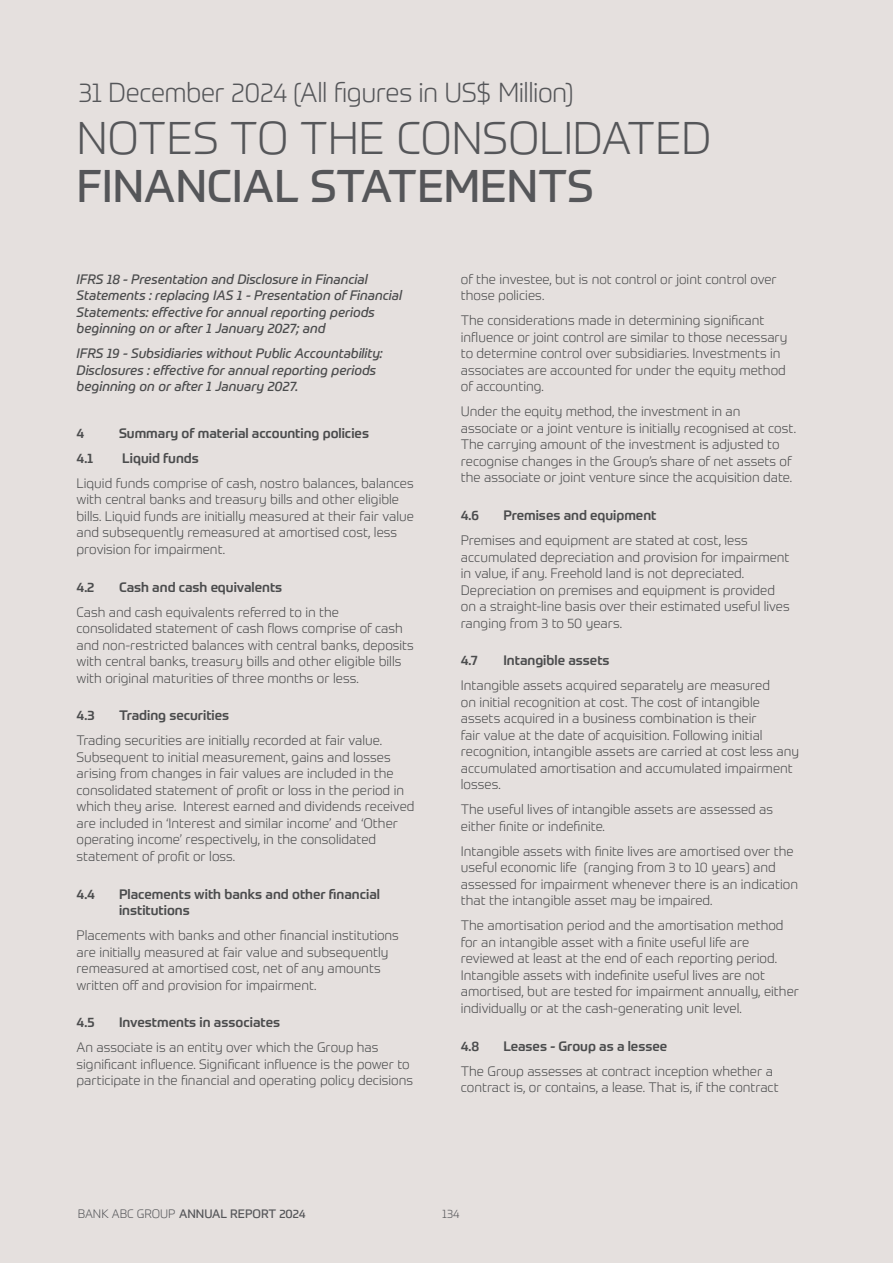
<style>
.page{position:relative;width:893px;height:1263px;background:#e5e0de}
.page>*{position:absolute;margin:0;border:0;box-sizing:border-box;transform-origin:0 0}
.t1{font:300 45px "Prometo";letter-spacing:-.01em;color:#555659}
.t2{font:45px "Prometo";letter-spacing:-.005em;color:#555659}
.t3{font:300 27px "Prometo";letter-spacing:-.02em;color:#555659}
.t4{font:300 13.5px/16.5px "Prometo";color:#4b4c4d}
.t5{font:italic 13.5px/16.5px "Prometo";color:#4b4c4d}
.t6{font:500 13.5px/16.5px "Prometo";color:#4b4c4d}
.t7{font:12px "Prometo";color:#555659}
.t8{font:300 12px "Prometo";color:#555659}
.s1{font-weight:300}
</style>
<div class="page">
<h2 class="t3" style="left:79px;top:76px;width:496px">31 December 2024 (All figures in US$ Million)</h2>
<h1 class="t1" style="left:77px;top:111px;width:637px">NOTES TO THE CONSOLIDATED</h1>
<h1 class="t2" style="left:77px;top:158px;width:518px">FINANCIAL STATEMENTS</h1>
<p class="t5" style="left:77px;top:271px;width:327px">IFRS 18 - Presentation and Disclosure in Financial Statements : replacing IAS 1 - Presentation of Financial Statements: effective for annual reporting periods beginning on or after 1 January 2027; and</p>
<p class="t5" style="left:77px;top:345px;width:308px">IFRS 19 - Subsidiaries without Public Accountability:<br>Disclosures : effective for annual reporting periods beginning on or after 1 January 2027.</p>
<p class="t6" style="left:77px;top:425px;width:9px">4</p>
<p class="t6" style="left:119px;top:425px;width:251px">Summary of material accounting policies</p>
<p class="t6" style="left:77px;top:450px;width:19px">4.1</p>
<p class="t6" style="left:122px;top:450px;width:78px">Liquid funds</p>
<p class="t4" style="left:77px;top:475px;width:339px">Liquid funds comprise of cash, nostro balances, balances with central banks and treasury bills and other eligible bills. Liquid funds are initially measured at their fair value and subsequently remeasured at amortised cost, less provision for impairment.</p>
<p class="t6" style="left:77px;top:578px;width:19px">4.2</p>
<p class="t6" style="left:119px;top:578px;width:165px">Cash and cash equivalents</p>
<p class="t4" style="left:77px;top:603px;width:339px">Cash and cash equivalents referred to in the consolidated statement of cash flows comprise of cash and non-restricted balances with central banks, deposits with central banks, treasury bills and other eligible bills with original maturities of three months or less.</p>
<p class="t6" style="left:77px;top:707px;width:20px">4.3</p>
<p class="t6" style="left:119px;top:707px;width:112px">Trading securities</p>
<p class="t4" style="left:77px;top:732px;width:339px">Trading securities are initially recorded at fair value.<br>Subsequent to initial measurement, gains and losses arising from changes in fair values are included in the consolidated statement of profit or loss in the period in which they arise. Interest earned and dividends received are included in ‘Interest and similar income’ and ‘Other operating income’ respectively, in the consolidated statement of profit or loss.</p>
<p class="t6" style="left:77px;top:885px;width:20px">4.4</p>
<p class="t6" style="left:119px;top:885px;width:263px">Placements with banks and other financial institutions</p>
<p class="t4" style="left:77px;top:927px;width:324px">Placements with banks and other financial institutions are initially measured at fair value and subsequently remeasured at amortised cost, net of any amounts written off and provision for impairment.</p>
<p class="t6" style="left:77px;top:1014px;width:20px">4.5</p>
<p class="t6" style="left:119px;top:1014px;width:163px">Investments in associates</p>
<p class="t4" style="left:77px;top:1039px;width:338px">An associate is an entity over which the Group has significant influence. Significant influence is the power to participate in the financial and operating policy decisions</p>
<p class="t4" style="left:461px;top:271px;width:318px">of the investee, but is not control or joint control over those policies.</p>
<p class="t4" style="left:461px;top:312px;width:328px">The considerations made in determining significant influence or joint control are similar to those necessary to determine control over subsidiaries. Investments in associates are accounted for under the equity method of accounting.</p>
<p class="t4" style="left:461px;top:403px;width:337px">Under the equity method, the investment in an associate or a joint venture is initially recognised at cost.<br>The carrying amount of the investment is adjusted to recognise changes in the Group’s share of net assets of the associate or joint venture since the acquisition date.</p>
<p class="t6" style="left:461px;top:507px;width:20px">4.6</p>
<p class="t6" style="left:503px;top:507px;width:155px">Premises and equipment</p>
<p class="t4" style="left:461px;top:532px;width:331px">Premises and equipment are stated at cost, less accumulated depreciation and provision for impairment in value, if any. Freehold land is not depreciated.<br>Depreciation on premises and equipment is provided on a straight-line basis over their estimated useful lives ranging from 3 to 50 years.</p>
<p class="t6" style="left:461px;top:652px;width:18px">4.7</p>
<p class="t6" style="left:503px;top:652px;width:108px">Intangible assets</p>
<p class="t4" style="left:461px;top:677px;width:340px">Intangible assets acquired separately are measured<br>on initial recognition at cost. The cost of intangible assets acquired in a business combination is their<br>fair value at the date of acquisition. Following initial recognition, intangible assets are carried at cost less any accumulated amortisation and accumulated impairment losses.</p>
<p class="t4" style="left:461px;top:801px;width:314px">The useful lives of intangible assets are assessed as either finite or indefinite.</p>
<p class="t4" style="left:461px;top:843px;width:339px">Intangible assets with finite lives are amortised over the useful economic life (ranging from 3 to 10 years) and assessed for impairment whenever there is an indication that the intangible asset may be impaired.</p>
<p class="t4" style="left:461px;top:917px;width:340px">The amortisation period and the amortisation method for an intangible asset with a finite useful life are reviewed at least at the end of each reporting period.<br>Intangible assets with indefinite useful lives are not amortised, but are tested for impairment annually, either individually or at the cash-generating unit level.</p>
<p class="t6" style="left:461px;top:1037px;width:20px">4.8</p>
<p class="t6" style="left:503px;top:1037px;width:165px">Leases - Group as a lessee</p>
<p class="t4" style="left:461px;top:1062px;width:320px">The Group assesses at contract inception whether a contract is, or contains, a lease. That is, if the contract</p>
<p class="t7" style="left:78px;top:1207px;width:229px"><span class="s1">BANK ABC GROUP</span> ANNUAL REPORT 2024</p>
<p class="t8" style="left:442px;top:1206px;width:19px">134</p>
</div>
